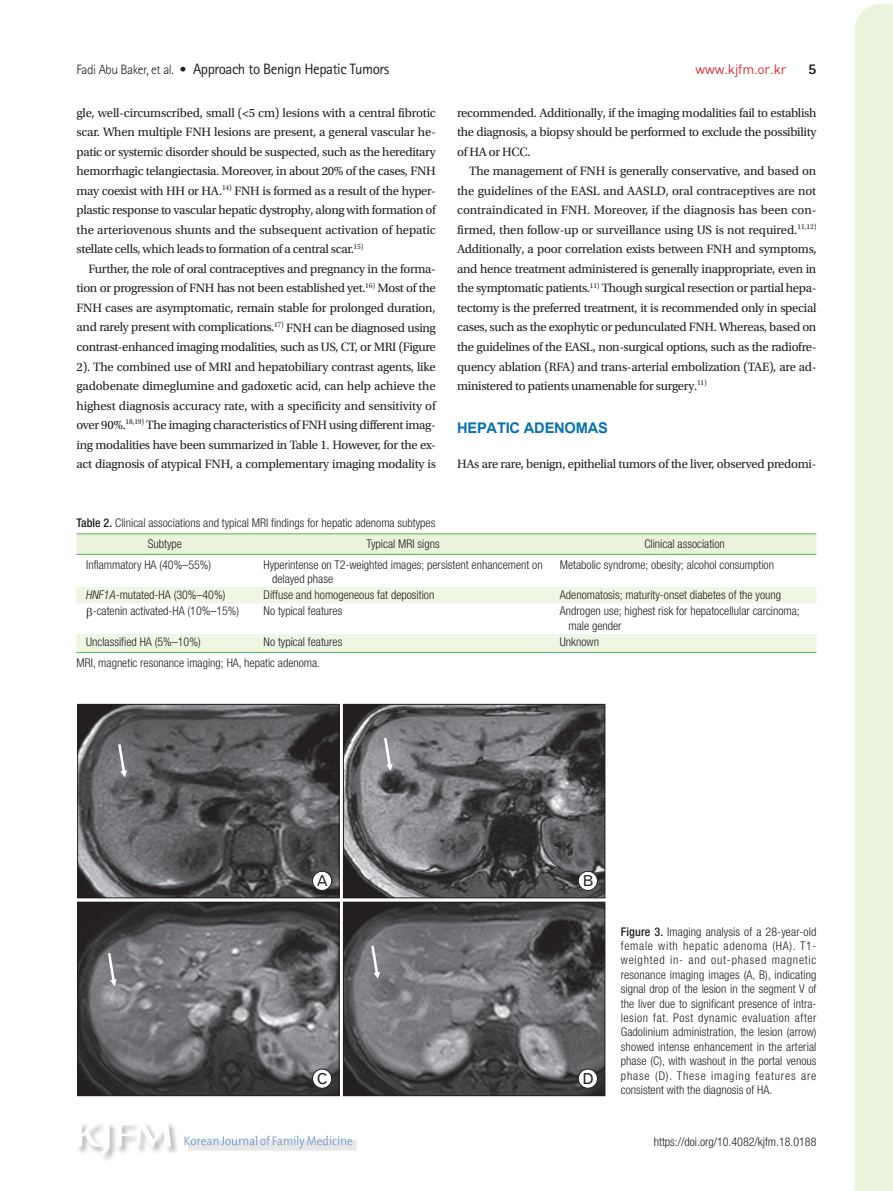
<style>
.page{position:relative;width:893px;height:1191px;background:#fff}
.page>*{position:absolute;margin:0;border:0;box-sizing:border-box;transform-origin:0 0}
.t1{font:700 20.4px "Utsaah";letter-spacing:-.01em;color:#0872ad}
.t2{font:15px "Rotis Sans Serif Std";letter-spacing:-.03em;color:#231f20}
.t3{font:15px "Gothic 720 BT Roman B";color:#231f20}
.t4{font:800 15px "Rotis Sans Serif Std";color:#231f20}
.t5{font:13.5px "Dinreg";letter-spacing:-.01em;color:#e02a30}
.t6{font:12.75px/19.5px "Utopia Std";letter-spacing:-.025em;color:#231f20;text-align:justify}
.t7{font:300 condensed 12px/14.4px "Helvetica Neue LT Std";color:#231f20}
.s1{font-weight:300;font-size:13.5px}
.s2{font-weight:500}
.s3{font-style:italic}
</style>
<div class="page">
<div style="left:855px;top:4px;width:38px;height:1187px;background:#eaf3dc"></div>
<div style="left:188px;top:1140px;width:169px;height:10px;background:#e8e8e9"></div>
<svg style="left:185px;top:1135px;width:167px;height:13px"></svg>
<div style="left:76px;top:1122px;width:104px;height:40px;background:#231f20;opacity:.3"></div>
<svg style="left:77px;top:1122px;width:94px;height:32px"></svg>
<svg style="left:77px;top:704px;width:528px;height:392px;background:#616163"></svg>
<div style="left:313px;top:871px;width:19px;height:19px;background:#fff;border-radius:50%"></div>
<div style="left:312px;top:871px;width:20px;height:19px;border:1px solid #231f20;border-radius:50%"></div>
<div style="left:578px;top:871px;width:19px;height:19px;background:#fff;border-radius:50%"></div>
<div style="left:578px;top:871px;width:20px;height:19px;border:1px solid #231f20;border-radius:50%"></div>
<div style="left:313px;top:1069px;width:19px;height:19px;background:#fff;border-radius:50%"></div>
<div style="left:312px;top:1068px;width:20px;height:20px;border:1px solid #231f20;border-radius:50%"></div>
<div style="left:578px;top:1069px;width:19px;height:19px;background:#fff;border-radius:50%"></div>
<div style="left:578px;top:1068px;width:20px;height:20px;border:1px solid #231f20;border-radius:50%"></div>
<svg style="left:118px;top:744px;width:9px;height:33px"></svg>
<svg style="left:384px;top:737px;width:9px;height:34px"></svg>
<svg style="left:371px;top:945px;width:9px;height:34px"></svg>
<svg style="left:108px;top:953px;width:9px;height:33px"></svg>
<svg style="left:77px;top:534px;width:739px;height:20px;background:#e6f1d8"></svg>
<svg style="left:77px;top:587px;width:739px;height:65px;fill:#eff6e5"></svg>
<hr style="left:77px;top:533px;width:176px;height:1px;background:#4cb848">
<hr style="left:253px;top:533px;width:300px;height:1px;background:#4cb848">
<hr style="left:553px;top:533px;width:263px;height:1px;background:#4cb848">
<hr style="left:77px;top:554px;width:176px;height:1px;background:#4cb848">
<hr style="left:253px;top:554px;width:300px;height:1px;background:#4cb848">
<hr style="left:553px;top:554px;width:263px;height:1px;background:#4cb848">
<hr style="left:77px;top:652px;width:176px;height:1px;background:#4cb848">
<hr style="left:253px;top:652px;width:300px;height:1px;background:#4cb848">
<hr style="left:553px;top:652px;width:263px;height:1px;background:#4cb848">
<svg style="left:87px;top:607px;width:5px;height:11px"></svg>
<p class="t2" style="left:77px;top:60px;width:314px"><span class="s1">Fadi Abu Baker, et al. •</span> Approach to Benign Hepatic Tumors</p>
<p class="t6" style="left:77px;top:103px;width:361px">gle, well-circumscribed, small (&lt;5 cm) lesions with a central fibrotic scar. When multiple FNH lesions are present, a general vascular he&shy;patic or systemic disorder should be suspected, such as the hereditary hemorrhagic telangiectasia. Moreover, in about 20% of the cases, FNH may coexist with HH or HA.<sup>14)</sup> FNH is formed as a result of the hyper&shy;plastic response to vascular hepatic dystrophy, along with formation of the arteriovenous shunts and the subsequent activation of hepatic stellate cells, which leads to formation of a central scar.<sup>15)</sup></p>
<p class="t6" style="left:77px;top:259px;width:361px;text-indent:12px">Further, the role of oral contraceptives and pregnancy in the forma&shy;tion or progression of FNH has not been established yet.<sup>16)</sup> Most of the FNH cases are asymptomatic, remain stable for prolonged duration, and rarely present with complications.<sup>17)</sup> FNH can be diagnosed using contrast-enhanced imaging modalities, such as US, CT, or MRI (Figure 2). The combined use of MRI and hepatobiliary contrast agents, like gadobenate dimeglumine and gadoxetic acid, can help achieve the highest diagnosis accuracy rate, with a specificity and sensitivity of over 90%.<sup>18,19)</sup> The imaging characteristics of FNH using different imag&shy;ing modalities have been summarized in Table 1. However, for the ex&shy;act diagnosis of atypical FNH, a complementary imaging modality is</p>
<p class="t5" style="left:695px;top:61px;width:93px">www.kjfm.or.kr</p>
<p class="t4" style="left:808px;top:60px;width:10px">5</p>
<p class="t6" style="left:457px;top:103px;width:361px">recommended. Additionally, if the imaging modalities fail to establish the diagnosis, a biopsy should be performed to exclude the possibility of HA or HCC.</p>
<p class="t6" style="left:457px;top:162px;width:361px;text-indent:12px">The management of FNH is generally conservative, and based on the guidelines of the EASL and AASLD, oral contraceptives are not contraindicated in FNH. Moreover, if the diagnosis has been con&shy;firmed, then follow-up or surveillance using US is not required.<sup>11,12)<br></sup>Additionally, a poor correlation exists between FNH and symptoms, and hence treatment administered is generally inappropriate, even in the symptomatic patients.<sup>11)</sup> Though surgical resection or partial hepa&shy;tectomy is the preferred treatment, it is recommended only in special cases, such as the exophytic or pedunculated FNH. Whereas, based on the guidelines of the EASL, non-surgical options, such as the radiofre&shy;quency ablation (RFA) and trans-arterial embolization (TAE), are ad&shy;ministered to patients unamenable for surgery.<sup>11)</sup></p>
<h1 class="t1" style="left:457px;top:418px;width:152px">HEPATIC ADENOMAS</h1>
<p class="t6" style="left:457px;top:454px;width:361px">HAs are rare, benign, epithelial tumors of the liver, observed predomi-</p>
<p class="t7" style="left:148px;top:512px;width:289px;line-height:20.7px;text-indent:-71px"><span class="s2">Table 2.</span> Clinical associations and typical MRI findings for hepatic adenoma subtypes<br>Subtype</p>
<p class="t7" style="left:366px;top:536px;width:75px">Typical MRI signs</p>
<p class="t7" style="left:644px;top:536px;width:82px">Clinical association</p>
<p class="t7" style="left:86px;top:557px;width:127px">Inflammatory HA (40%–55%)</p>
<p class="t7" style="left:272px;top:557px;width:272px;text-indent:-9px">Hyperintense on T2-weighted images; persistent enhancement on delayed phase</p>
<p class="t7" style="left:560px;top:557px;width:216px">Metabolic syndrome; obesity; alcohol consumption</p>
<p class="t7" style="left:85px;top:587px;width:141px"><span class="s3">HNF1A</span>-mutated-HA (30%–40%)</p>
<p class="t7" style="left:264px;top:587px;width:172px">Diffuse and homogeneous fat deposition</p>
<p class="t7" style="left:560px;top:587px;width:223px">Adenomatosis; maturity-onset diabetes of the young</p>
<p class="t7" style="left:93px;top:604px;width:148px">-catenin activated-HA (10%–15%)</p>
<p class="t7" style="left:264px;top:604px;width:80px">No typical features</p>
<p class="t7" style="left:568px;top:604px;width:233px;text-indent:-9px">Androgen use; highest risk for hepatocellular carcinoma; male gender</p>
<p class="t7" style="left:86px;top:634px;width:116px">Unclassified HA (5%–10%)</p>
<p class="t7" style="left:264px;top:634px;width:80px">No typical features</p>
<p class="t7" style="left:560px;top:634px;width:41px">Unknown</p>
<p class="t7" style="left:77px;top:655px;width:245px">MRI, magnetic resonance imaging; HA, hepatic adenoma.</p>
<p class="t3" style="left:317px;top:872px;width:12px">A</p>
<p class="t3" style="left:583px;top:872px;width:12px">B</p>
<p class="t3" style="left:317px;top:1070px;width:12px">C</p>
<p class="t3" style="left:582px;top:1070px;width:13px">D</p>
<p class="t7" style="left:621px;top:924px;width:197px;text-align:justify"><span class="s2">Figure 3.</span> Imaging analysis of a 28-year-old female with hepatic adenoma (HA). T1- weighted in- and out-phased magnetic resonance imaging images (A, B), indicating signal drop of the lesion in the segment V of the liver due to significant presence of intra&shy;lesion fat. Post dynamic evaluation after Gadolinium administration, the lesion (arrow) showed intense enhancement in the arterial phase (C), with washout in the portal venous phase (D). These imaging features are consistent with the diagnosis of HA.</p>
<p class="t7" style="left:654px;top:1134px;width:164px">https://doi.org/10.4082/kjfm.18.0188</p>
</div>
